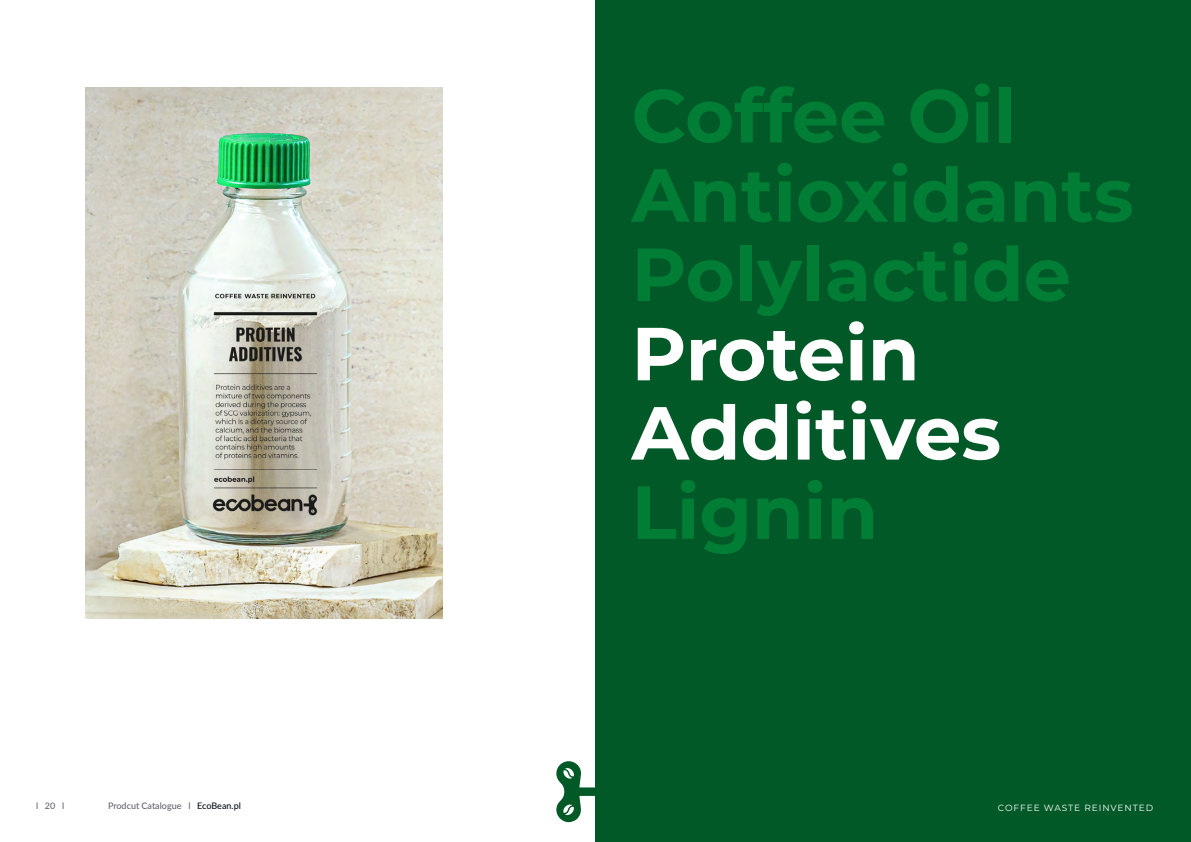
<style>
.page{position:relative;width:1191px;height:842px;background:#fff}
.page>*{position:absolute;margin:0;border:0;box-sizing:border-box;transform-origin:0 0}
.t1{font:700 75px/79.3px "Montserrat";color:#017d36}
.t2{font:700 75px/79.3px "Montserrat";color:#fff}
.t3{font:500 9px "Lato";color:#66636f}
.t4{font:9px "Montserrat";letter-spacing:.1em;color:#fff}
.s1{color:#0b0f1a}
</style>
<div class="page">
<div style="left:595px;top:0;width:596px;height:842px;background:#005926"></div>
<svg style="left:556px;top:761px;width:39px;height:61px"></svg>
<img style="left:85px;top:88px;width:357px;height:530px">
<p class="t1" style="left:631px;top:72px;width:503px">Coffee Oil<br>Antioxidants<br>Polylactide</p>
<p class="t2" style="left:631px;top:310px;width:371px">Protein<br>Additives</p>
<p class="t1" style="left:631px;top:469px;width:248px">Lignin</p>
<p class="t3" style="left:36px;top:799px;width:30px">l 20 l</p>
<p class="t3" style="left:108px;top:799px;width:134px">Prodcut Catalogue l <span class="s1">EcoBean.pl</span></p>
<p class="t4" style="left:998px;top:801px;width:157px">COFFEE WASTE REINVENTED</p>
</div>
